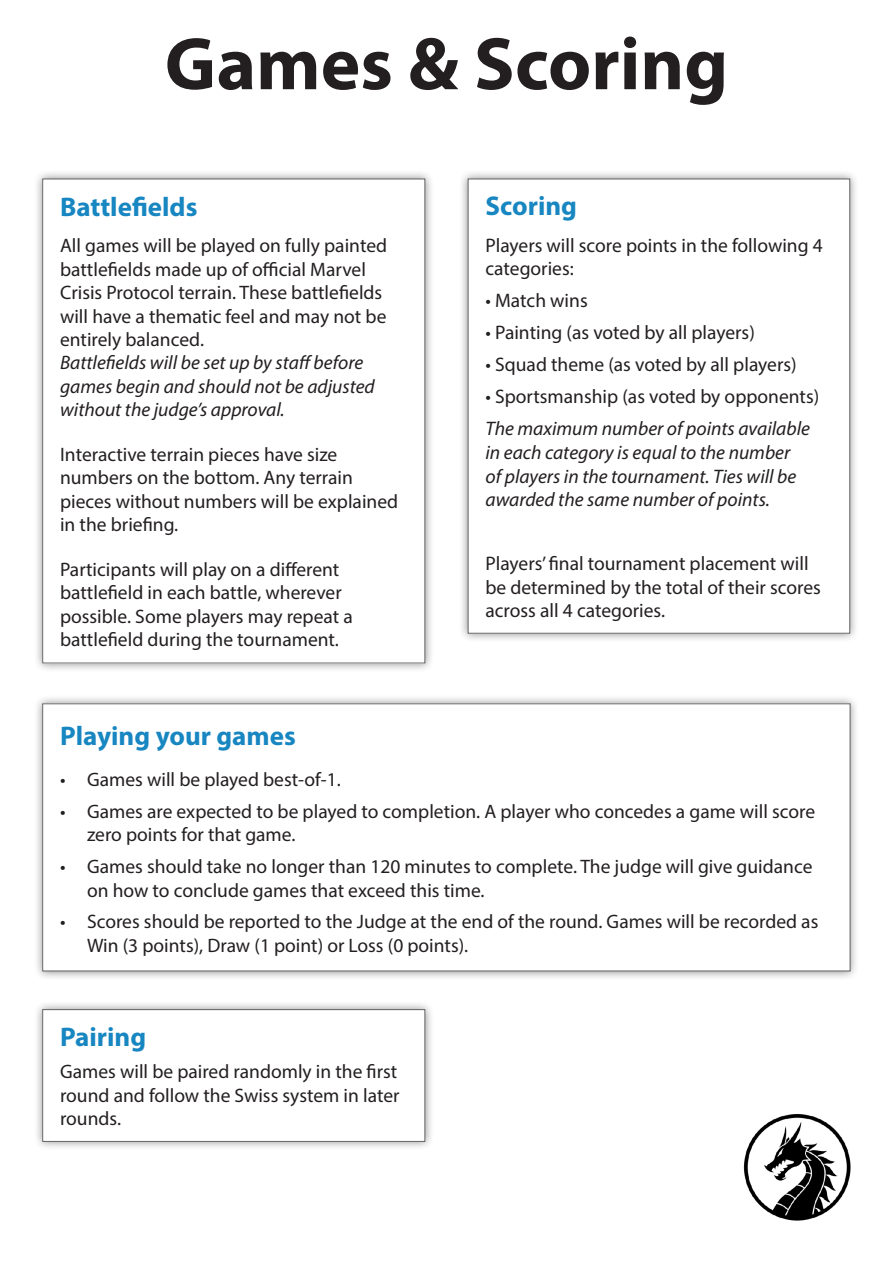
<style>
.page{position:relative;width:893px;height:1263px;background:#fff}
.page>*{position:absolute;margin:0;border:0;box-sizing:border-box;transform-origin:0 0}
.t1{font:700 75px "Myriad Pro";color:#231f20}
.Box_Title{font:700 27.15px "Myriad Pro";color:#1786c1}
.Box_Title-2{font:700 27px "Myriad Pro";color:#1786c1}
.Box_Paragraph{font:700 27px "Myriad Pro";color:#1786c1}
.Box_Paragraph-2{font:19.65px/23.5px "Myriad Pro";color:#231f20}
.Box_Paragraph-3{font:italic 19.65px/23.5px "Myriad Pro";color:#231f20}
.Box_Paragraph-4{font:19.5px/23.4px "Myriad Pro";color:#231f20}
.Box_Paragraph-5{font:italic 19.5px/23.4px "Myriad Pro";color:#231f20}
</style>
<div class="page">
<img style="left:744px;top:1114px;width:107px;height:107px">
<div style="left:459px;top:170px;width:400px;height:473px;background:#231f20;opacity:.5"></div>
<div style="left:468px;top:179px;width:382px;height:454px;background:#fff"></div>
<div style="left:33px;top:1000px;width:402px;height:151px;background:#231f20;opacity:.5"></div>
<div style="left:43px;top:1010px;width:382px;height:131px;background:#fff"></div>
<div style="left:42px;top:1009px;width:383px;height:133px;border:1px solid #636366"></div>
<div style="left:33px;top:170px;width:402px;height:502px;background:#231f20;opacity:.5"></div>
<div style="left:43px;top:179px;width:382px;height:484px;background:#fff"></div>
<div style="left:33px;top:694px;width:827px;height:287px;background:#231f20;opacity:.5"></div>
<div style="left:43px;top:704px;width:807px;height:267px;background:#fff"></div>
<p class="t1" style="left:165px;top:15px;width:565px">Games &amp; Scoring</p>
<p class="Box_Title-2" style="left:60px;top:190px;width:139px">Battlefields</p>
<p class="Box_Paragraph-4" style="left:60px;top:234px;width:329px">All games will be played on fully painted battlefields made up of official Marvel Crisis Protocol terrain. These battlefields will have a thematic feel and may not be entirely balanced.</p>
<p class="Box_Paragraph-5" style="left:60px;top:351px;width:316px">Battlefields will be set up by staff before games begin and should not be adjusted without the judge’s approval.</p>
<p class="Box_Paragraph-4" style="left:60px;top:442px;width:340px">Interactive terrain pieces have size numbers on the bottom. Any terrain pieces without numbers will be explained in the briefing.</p>
<p class="Box_Paragraph-4" style="left:60px;top:557px;width:294px">Participants will play on a different battlefield in each battle, wherever possible. Some players may repeat a battlefield during the tournament.</p>
<p class="Box_Title" style="left:485px;top:188px;width:93px">Scoring</p>
<p class="Box_Paragraph-2" style="left:485px;top:233px;width:339px">Players will score points in the following 4 categories:</p>
<p class="Box_Paragraph-2" style="left:485px;top:288px;width:104px">• Match wins</p>
<p class="Box_Paragraph-2" style="left:485px;top:321px;width:271px">• Painting (as voted by all players)</p>
<p class="Box_Paragraph-2" style="left:485px;top:353px;width:313px">• Squad theme (as voted by all players)</p>
<p class="Box_Paragraph-2" style="left:485px;top:385px;width:335px">• Sportsmanship (as voted by opponents)</p>
<p class="Box_Paragraph-3" style="left:485px;top:417px;width:326px">The maximum number of points available in each category is equal to the number of players in the tournament. Ties will be awarded the same number of points.</p>
<p class="Box_Paragraph-2" style="left:485px;top:551px;width:337px">Players’ final tournament placement will be determined by the total of their scores across all 4 categories.</p>
<p class="Box_Paragraph" style="left:60px;top:719px;width:237px">Playing your games</p>
<p class="Box_Paragraph-4" style="left:60px;top:767px;width:282px">• Games will be played best-of-1.</p>
<p class="Box_Paragraph-4" style="left:87px;top:799px;width:730px;text-indent:-27px">• Games are expected to be played to completion. A player who concedes a game will score zero points for that game.</p>
<p class="Box_Paragraph-4" style="left:87px;top:854px;width:727px;text-indent:-27px">• Games should take no longer than 120 minutes to complete. The judge will give guidance on how to conclude games that exceed this time.</p>
<p class="Box_Paragraph-4" style="left:87px;top:910px;width:733px;text-indent:-27px">• Scores should be reported to the Judge at the end of the round. Games will be recorded as<br>Win (3 points), Draw (1 point) or Loss (0 points).</p>
<p class="Box_Title-2" style="left:60px;top:1019px;width:88px">Pairing</p>
<p class="Box_Paragraph-4" style="left:60px;top:1060px;width:341px;text-align:justify">Games will be paired randomly in the first round and follow the Swiss system in later rounds.</p>
</div>
